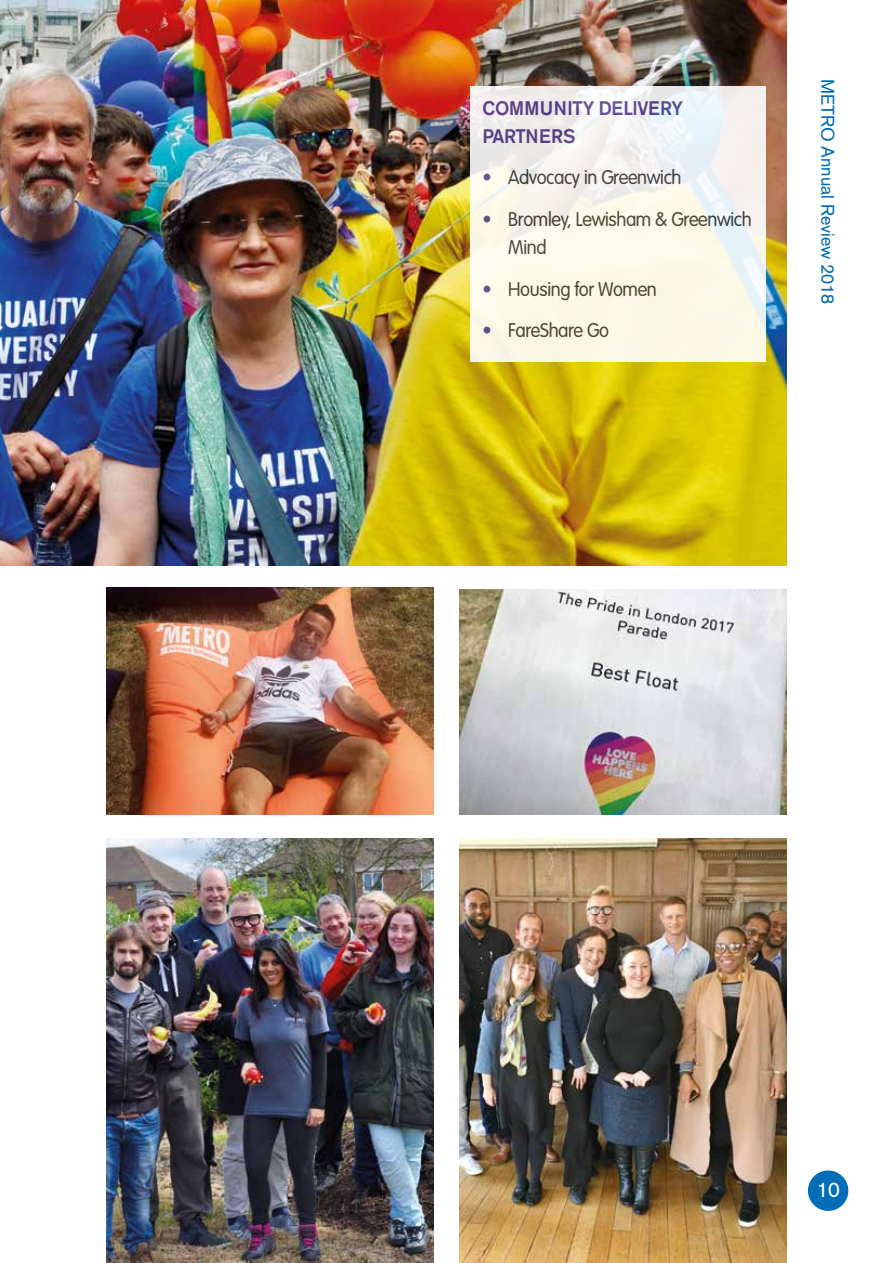
<style>
.page{position:relative;width:893px;height:1263px;background:#fff}
.page>*{position:absolute;margin:0;border:0;box-sizing:border-box;transform-origin:0 0}
.t1{font:21px "Akzidenz Grotesk";color:#fff}
.t2{font:300 19.5px/28.5px "VAG Rounded";letter-spacing:-.02em;color:#3c3c3b;scale:.95 1}
.t3{font:500 19.5px/28.5px "Akzidenz Grotesk BE";letter-spacing:-.01em;color:#594291;scale:.95 1}
.t4{font:18px "Akzidenz Grotesk";color:#0069b4}
.s1{color:#594291}
</style>
<div class="page">
<div style="left:808px;top:1170px;width:40px;height:41px;background:#006db7;border-radius:50%"></div>
<img style="left:106px;top:838px;width:327px;height:425px">
<img style="left:106px;top:587px;width:327px;height:227px">
<img style="left:459px;top:838px;width:328px;height:425px">
<img style="left:459px;top:589px;width:328px;height:225px">
<img style="left:0;top:0;width:787px;height:566px">
<svg style="left:470px;top:86px;width:295px;height:276px;fill:#faf8ea"></svg>
<p class="t3" style="left:482px;top:93px;width:213px">COMMUNITY DELIVERY<br>PARTNERS</p>
<p class="t2" style="left:482px;top:163px;width:211px"><span class="s1">•</span> Advocacy in Greenwich</p>
<p class="t2" style="left:508px;top:205px;width:258px;text-indent:-26px"><span class="s1">•</span> Bromley, Lewisham &amp; Greenwich<br>Mind</p>
<p class="t2" style="left:482px;top:274px;width:185px"><span class="s1">•</span> Housing for Women</p>
<p class="t2" style="left:482px;top:316px;width:135px"><span class="s1">•</span> FareShare Go</p>
<p class="t4" style="left:838px;top:79px;width:227px;rotate:90deg">METRO Annual Review 2018</p>
<p class="t1" style="left:816px;top:1177px;width:25px">10</p>
</div>
